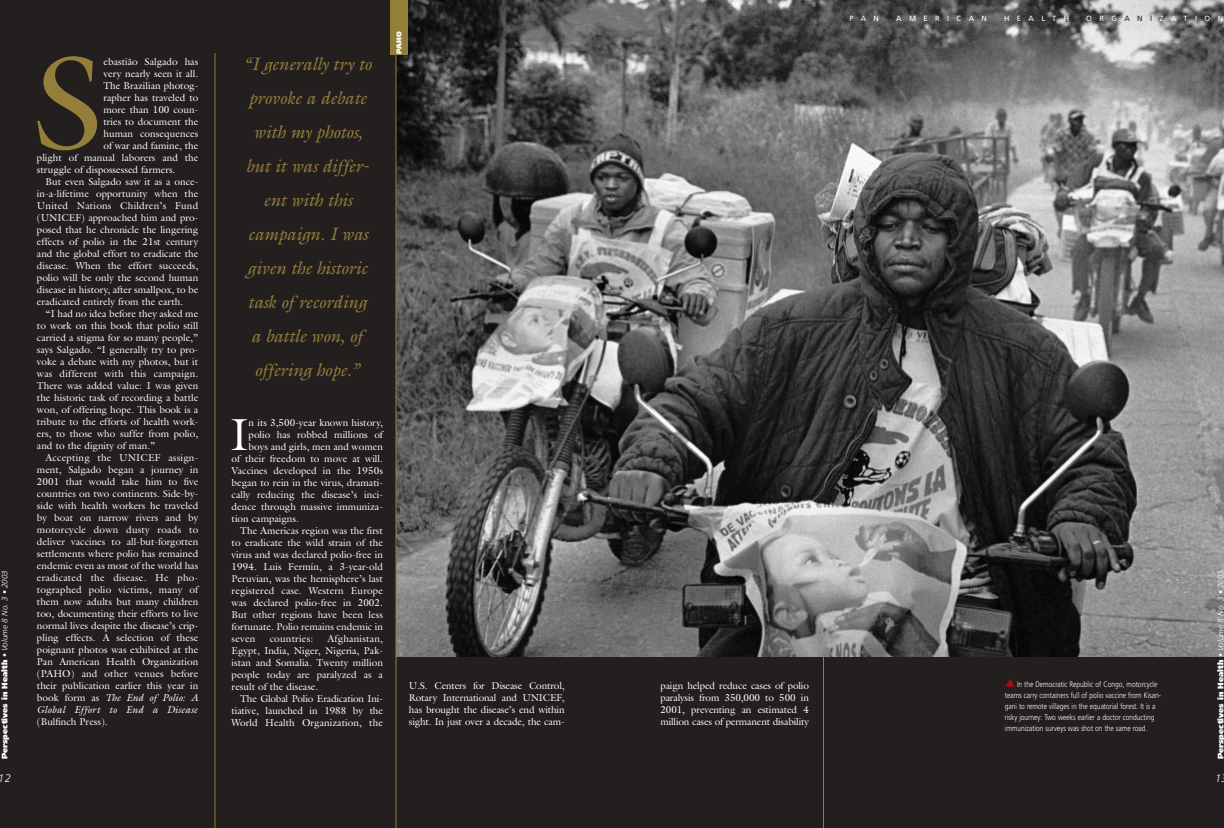
<style>
.page{position:relative;width:1224px;height:828px;background:#231f1f}
.page>*{position:absolute;margin:0;border:0;box-sizing:border-box;transform-origin:0 0}
.t1{font:133.5px "Galliard";color:#937e3a}
.t2{font:45.3px "Galliard";color:#fff}
.t3{font:italic 18px/34px "Galliard";letter-spacing:-.015em;color:#937e3a;text-align:center}
.t4{font:italic 300 11px "Frutiger";color:#fff}
.t5{font:10px/12px "Galliard";color:#fff;text-align:justify}
.t6{font:10px "Galliard";letter-spacing:.02em;color:#fff}
.t7{font:italic 10px "Galliard";color:#fff}
.t8{font:italic 10px "Galliard";letter-spacing:.02em;color:#fff}
.t9{font:300 8px/11px "Frutiger";color:#fff;scale:.83 1}
.t10{font:900 8px "Frutiger";color:#fff}
.t11{font:7.5px "Frutiger";letter-spacing:.99em;color:#fff}
.t12{font:900 7px "Frutiger";color:#fff}
.s1{font-weight:300}
.s2{font-weight:300;font-style:italic}
.s3{font-style:normal}
.s4{color:#231f1f}
</style>
<div class="page">
<hr style="left:215px;top:53px;width:1px;height:775px;background:#937e3a">
<hr style="left:823px;top:540px;width:1px;height:288px;background:#937e3a">
<img style="left:397px;top:0;width:827px;height:657px">
<div style="left:390px;top:0;width:18px;height:55px;background:#937e3a"></div>
<hr style="left:396px;top:53px;width:1px;height:775px;background:#937e3a">
<p class="t10" style="left:1px;top:759px;width:191px;rotate:-90deg">Perspectives in Health <span class="s1">•</span> <span class="s2">Volume 8 No. 3 • 2003</span></p>
<h1 class="t1" style="left:34px;top:52px;width:71px">S</h1>
<p class="t5" style="left:103px;top:56px;width:96px">ebastião Salgado has</p>
<p class="t5" style="left:103px;top:68px;width:96px">very nearly seen it all.</p>
<p class="t5" style="left:103px;top:80px;width:96px">The Brazilian photog-</p>
<p class="t5" style="left:103px;top:92px;width:96px">rapher has traveled to</p>
<p class="t5" style="left:103px;top:104px;width:96px">more than 100 coun-</p>
<p class="t5" style="left:103px;top:116px;width:96px">tries to document the</p>
<p class="t5" style="left:103px;top:128px;width:96px">human consequences</p>
<p class="t5" style="left:103px;top:140px;width:96px">of war and famine, the</p>
<p class="t5" style="left:37px;top:152px;width:163px">plight of manual laborers and the</p>
<p class="t5" style="left:37px;top:164px;width:140px">struggle of dispossessed farmers.</p>
<p class="t5" style="left:46px;top:176px;width:154px">But even Salgado saw it as a once-</p>
<p class="t5" style="left:37px;top:188px;width:163px">in-a-lifetime opportunity when the</p>
<p class="t6" style="left:37px;top:202px;width:163px">United Nations Children’s Fund</p>
<p class="t5" style="left:37px;top:212px;width:163px">(UNICEF) approached him and pro-</p>
<p class="t5" style="left:37px;top:224px;width:163px">posed that he chronicle the lingering</p>
<p class="t5" style="left:37px;top:236px;width:163px">effects of polio in the 21st century</p>
<p class="t5" style="left:37px;top:248px;width:163px">and the global effort to eradicate the</p>
<p class="t5" style="left:37px;top:260px;width:163px">disease. When the effort succeeds,</p>
<p class="t5" style="left:37px;top:272px;width:163px">polio will be only the second human</p>
<p class="t5" style="left:37px;top:284px;width:163px">disease in history, after smallpox, to be</p>
<p class="t5" style="left:37px;top:296px;width:148px">eradicated entirely from the earth.</p>
<p class="t5" style="left:46px;top:308px;width:154px">“I had no idea before they asked me</p>
<p class="t5" style="left:37px;top:320px;width:163px">to work on this book that polio still</p>
<p class="t5" style="left:37px;top:332px;width:163px">carried a stigma for so many people,”</p>
<p class="t5" style="left:37px;top:344px;width:163px">says Salgado. “I generally try to pro-</p>
<p class="t5" style="left:37px;top:356px;width:163px">voke a debate with my photos, but it</p>
<p class="t5" style="left:37px;top:368px;width:163px">was different with this campaign.</p>
<p class="t5" style="left:37px;top:380px;width:163px">There was added value: I was given</p>
<p class="t5" style="left:37px;top:392px;width:163px">the historic task of recording a battle</p>
<p class="t5" style="left:37px;top:404px;width:163px">won, of offering hope. This book is a</p>
<p class="t5" style="left:37px;top:416px;width:163px">tribute to the efforts of health work-</p>
<p class="t5" style="left:37px;top:428px;width:163px">ers, to those who suffer from polio,</p>
<p class="t5" style="left:37px;top:440px;width:120px">and to the dignity of man.”</p>
<p class="t6" style="left:46px;top:454px;width:154px">Accepting the UNICEF assign-</p>
<p class="t5" style="left:37px;top:464px;width:163px">ment, Salgado began a journey in</p>
<p class="t5" style="left:37px;top:476px;width:163px">2001 that would take him to five</p>
<p class="t5" style="left:37px;top:488px;width:163px">countries on two continents. Side-by-</p>
<p class="t5" style="left:37px;top:500px;width:163px">side with health workers he traveled</p>
<p class="t5" style="left:37px;top:512px;width:163px">by boat on narrow rivers and by</p>
<p class="t6" style="left:37px;top:526px;width:163px">motorcycle down dusty roads to</p>
<p class="t5" style="left:37px;top:536px;width:163px">deliver vaccines to all-but-forgotten</p>
<p class="t5" style="left:37px;top:548px;width:163px">settlements where polio has remained</p>
<p class="t5" style="left:37px;top:560px;width:163px">endemic even as most of the world has</p>
<p class="t6" style="left:37px;top:574px;width:163px">eradicated the disease. He pho-</p>
<p class="t5" style="left:37px;top:584px;width:163px">tographed polio victims, many of</p>
<p class="t5" style="left:37px;top:596px;width:163px">them now adults but many children</p>
<p class="t5" style="left:37px;top:608px;width:163px">too, documenting their efforts to live</p>
<p class="t5" style="left:37px;top:620px;width:163px">normal lives despite the disease’s crip-</p>
<p class="t5" style="left:37px;top:632px;width:163px">pling effects. A selection of these</p>
<p class="t5" style="left:37px;top:644px;width:163px">poignant photos was exhibited at the</p>
<p class="t5" style="left:37px;top:656px;width:163px">Pan American Health Organization</p>
<p class="t5" style="left:37px;top:668px;width:163px">(PAHO) and other venues before</p>
<p class="t5" style="left:37px;top:680px;width:163px">their publication earlier this year in</p>
<p class="t7" style="left:37px;top:694px;width:163px"><span class="s3">book form as</span> The End of Polio: A</p>
<p class="t8" style="left:37px;top:706px;width:162px">Global Effort to End a Disease</p>
<p class="t5" style="left:37px;top:716px;width:72px">(Bulfinch Press).</p>
<h3 class="t3" style="left:243px;top:49px;width:130px">“I generally try to provoke a debate with my photos, but it was differ&shy;ent with this campaign. I was given the historic task of recording a battle won, of offering hope.”</h3>
<p class="t12" style="left:396px;top:54px;width:24px;rotate:-90deg">PAHO</p>
<h2 class="t2" style="left:231px;top:417px;width:20px">I</h2>
<p class="t5" style="left:249px;top:417px;width:136px">n its 3,500-year known history,</p>
<p class="t5" style="left:249px;top:429px;width:136px">polio has robbed millions of</p>
<p class="t5" style="left:249px;top:441px;width:136px">boys and girls, men and women</p>
<p class="t5" style="left:232px;top:453px;width:153px">of their freedom to move at will.</p>
<p class="t5" style="left:232px;top:465px;width:153px">Vaccines developed in the 1950s</p>
<p class="t5" style="left:232px;top:477px;width:153px">began to rein in the virus, dramati-</p>
<p class="t5" style="left:232px;top:489px;width:153px">cally reducing the disease’s inci-</p>
<p class="t5" style="left:232px;top:501px;width:153px">dence through massive immuniza-</p>
<p class="t5" style="left:232px;top:513px;width:69px">tion campaigns.</p>
<p class="t5" style="left:240px;top:525px;width:144px">The Americas region was the first</p>
<p class="t5" style="left:232px;top:537px;width:153px">to eradicate the wild strain of the</p>
<p class="t5" style="left:232px;top:549px;width:153px">virus and was declared polio-free in</p>
<p class="t5" style="left:232px;top:561px;width:153px">1994. Luis Fermín, a 3-year-old</p>
<p class="t5" style="left:232px;top:573px;width:153px">Peruvian, was the hemisphere’s last</p>
<p class="t5" style="left:232px;top:585px;width:153px">registered case. Western Europe</p>
<p class="t5" style="left:232px;top:597px;width:153px">was declared polio-free in 2002.</p>
<p class="t5" style="left:232px;top:609px;width:153px">But other regions have been less</p>
<p class="t5" style="left:232px;top:621px;width:153px">fortunate. Polio remains endemic in</p>
<p class="t5" style="left:232px;top:633px;width:25px">seven</p>
<p class="t6" style="left:270px;top:635px;width:45px">countries:</p>
<p class="t5" style="left:232px;top:633px;width:153px;text-indent:96px">Afghanistan, Egypt, India, Niger, Nigeria, Pak&shy;istan and Somalia. Twenty million people today are paralyzed as a result of the disease.</p>
<p class="t5" style="left:232px;top:693px;width:153px;text-indent:9px">The Global Polio Eradication Ini&shy;tiative, launched in 1988 by the World Health Organization, the</p>
<p class="t5" style="left:409px;top:681px;width:157px">U.S. Centers for Disease Control, Rotary International and UNICEF, has brought the disease’s end within sight. In just over a decade, the cam-</p>
<p class="t11" style="left:849px;top:15px;width:31px">PAN</p>
<p class="t11" style="left:896px;top:15px;width:92px">AMERICAN</p>
<p class="t11" style="left:1004px;top:15px;width:67px">HEALTH</p>
<p class="t11" style="left:1086px;top:15px;width:138px">ORG<span class="s4">ANI</span>ZATION</p>
<p class="t5" style="left:660px;top:681px;width:150px">paign helped reduce cases of polio paralysis from 350,000 to 500 in 2001, preventing an estimated 4 million cases of permanent disability</p>
<p class="t9" style="left:1005px;top:679px;width:190px;text-indent:12px">In the Democratic Republic of Congo, motorcycle teams carry containers full of polio vaccine from Kisan&shy;gani to remote villages in the equatorial forest. It is a risky journey: Two weeks earlier a doctor conducting immunization surveys was shot on the same road.</p>
<p class="t10" style="left:1218px;top:759px;width:191px;rotate:-90deg">Perspectives in Health <span class="s1">•</span> <span class="s2">Volume 8 No. 3 • 2003</span></p>
<p class="t4" style="left:-1px;top:774px;width:14px">12</p>
<p class="t4" style="left:1215px;top:774px;width:8px">1</p>
</div>
